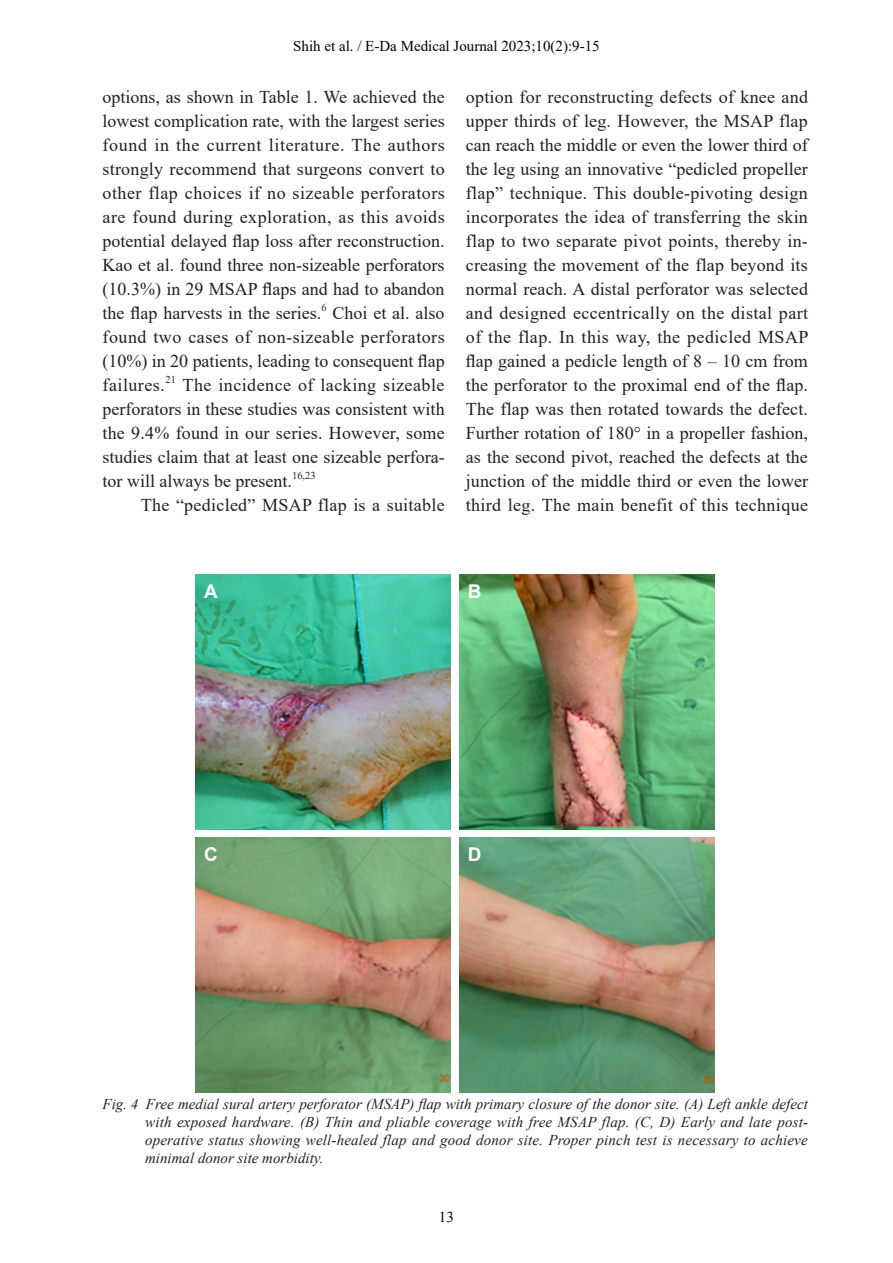
<style>
.page{position:relative;width:893px;height:1263px;background:#fff}
.page>*{position:absolute;margin:0;border:0;box-sizing:border-box;transform-origin:0 0}
.圖表{font:700 18.9px "Arial";color:#fff}
.段落樣式_英文{font:18px/24px "Times New Roman";color:#231f20;text-align:justify}
.t1{font:italic 15px/18px "Times New Roman";color:#231f20;text-align:justify}
.t2{font:15px "Times New Roman";color:#000}
.段落樣式_英文-2{font:10.5px "Times New Roman";color:#231f20}
</style>
<div class="page">
<img style="left:196px;top:574px;width:255px;height:255px">
<img style="left:459px;top:574px;width:255px;height:255px">
<img style="left:196px;top:838px;width:255px;height:255px">
<img style="left:459px;top:838px;width:255px;height:255px">
<p class="t2" style="left:293px;top:35px;width:308px">Shih et al. / E-Da Medical Journal 2023;10(2):9-15</p>
<p class="段落樣式_英文" style="left:103px;top:85px;width:344px">options, as shown in Table 1. We achieved the lowest complication rate, with the largest series found in the current literature. The authors strongly recommend that surgeons convert to other flap choices if no sizeable perforators are found during exploration, as this avoids potential delayed flap loss after reconstruction.<br>Kao et al. found three non-sizeable perforators (10.3%) in 29 MSAP flaps and had to abandon the flap harvests in the series.</p>
<p class="段落樣式_英文-2" style="left:321px;top:300px;width:7px">6</p>
<p class="段落樣式_英文" style="left:103px;top:301px;width:344px;text-indent:230px">Choi et al. also found two cases of non-sizeable perforators (10%) in 20 patients, leading to consequent flap failures.</p>
<p class="段落樣式_英文-2" style="left:165px;top:372px;width:12px">21</p>
<p class="段落樣式_英文" style="left:103px;top:373px;width:344px;text-indent:80px">The incidence of lacking sizeable perforators in these studies was consistent with the 9.4% found in our series. However, some studies claim that at least one sizeable perfora&shy;tor will always be present.</p>
<p class="段落樣式_英文-2" style="left:292px;top:468px;width:25px">16,23</p>
<p class="段落樣式_英文" style="left:141px;top:493px;width:305px">The “pedicled” MSAP flap is a suitable</p>
<p class="段落樣式_英文" style="left:466px;top:85px;width:344px">option for reconstructing defects of knee and upper thirds of leg. However, the MSAP flap can reach the middle or even the lower third of the leg using an innovative “pedicled propeller flap” technique. This double-pivoting design incorporates the idea of transferring the skin flap to two separate pivot points, thereby in&shy;creasing the movement of the flap beyond its normal reach. A distal perforator was selected and designed eccentrically on the distal part of the flap. In this way, the pedicled MSAP flap gained a pedicle length of 8 – 10 cm from the perforator to the proximal end of the flap.<br>The flap was then rotated towards the defect.<br>Further rotation of 180° in a propeller fashion, as the second pivot, reached the defects at the junction of the middle third or even the lower third leg. The main benefit of this technique</p>
<p class="圖表" style="left:204px;top:578px;width:15px">A</p>
<p class="圖表" style="left:468px;top:578px;width:15px">B</p>
<p class="圖表" style="left:204px;top:840px;width:15px">C</p>
<p class="圖表" style="left:468px;top:841px;width:15px">D</p>
<p class="t1" style="left:145px;top:1095px;width:665px;text-indent:-43px">Fig. 4 Free medial sural artery perforator (MSAP) flap with primary closure of the donor site. (A) Left ankle defect with exposed hardware. (B) Thin and pliable coverage with free MSAP flap. (C, D) Early and late post&shy;operative status showing well-healed flap and good donor site. Proper pinch test is necessary to achieve minimal donor site morbidity.</p>
<p class="t2" style="left:439px;top:1206px;width:16px">13</p>
</div>
